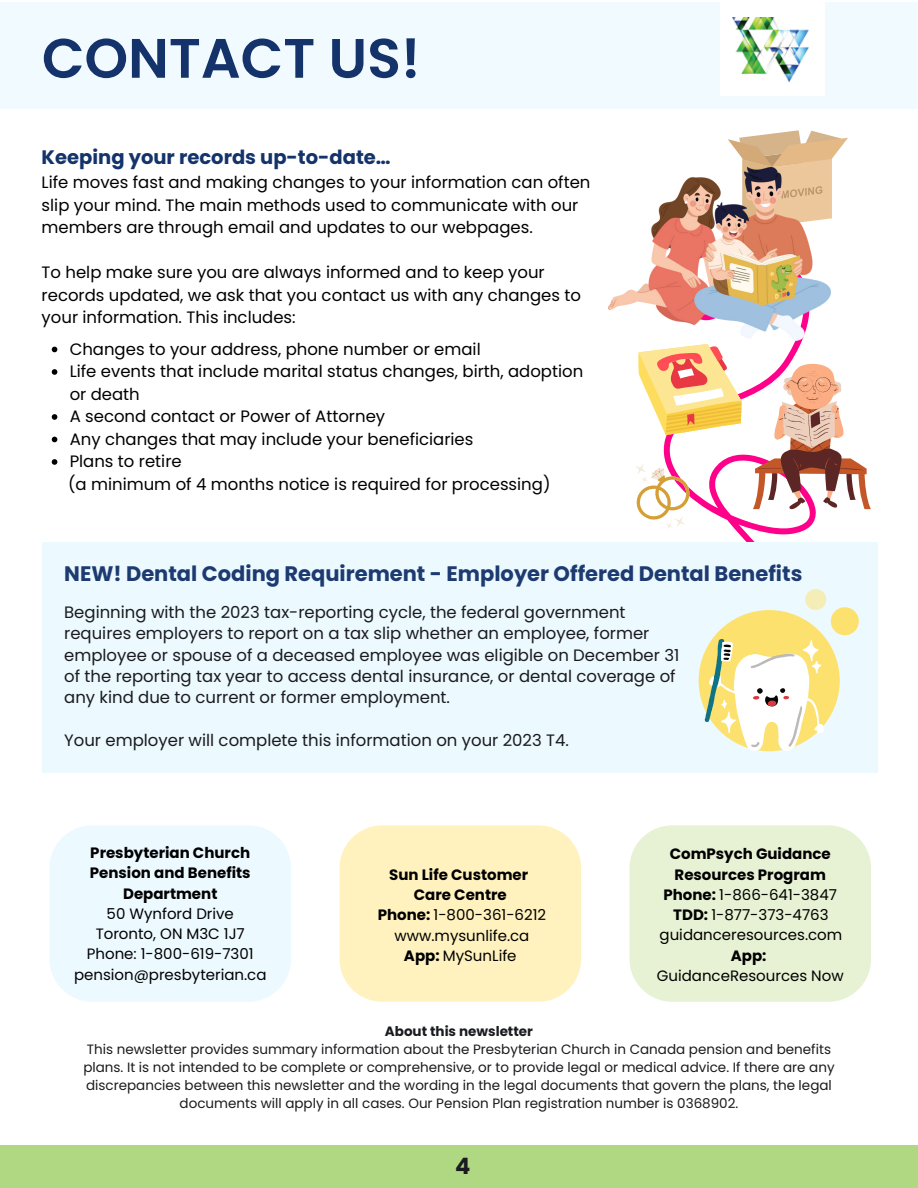
<style>
.page{position:relative;width:918px;height:1188px;background:#fff}
.page>*{position:absolute;margin:0;border:0;box-sizing:border-box;transform-origin:0 0}
.t1{font:600 55.5px "Poppins";color:#14336b}
.t2{font:700 22.5px "Poppins";color:#1a1b1e}
.t3{font:700 21px "Poppins";color:#1d3b71}
.t4{font:700 19.5px "Poppins";color:#14336b}
.t5{font:16.5px/22.5px "Poppins";color:#000}
.t6{font:16.5px/21.3px "Poppins";color:#1a1b1e}
.t7{font:15px/20.2px "Poppins";color:#000;text-align:center}
.t8{font:700 15px/20.2px "Poppins";color:#000;text-align:center}
.t9{font:13.5px/18px "Poppins";color:#1a1b1e;text-align:center}
.t10{font:700 13.5px "Poppins";color:#1a1b1e}
.s1{font-weight:700}
</style>
<div class="page">
<div style="left:0;top:1145px;width:918px;height:43px;background:#b0d782"></div>
<div style="left:50px;top:825px;width:241px;height:177px;background:#ecf9ff"></div>
<div style="left:340px;top:825px;width:241px;height:177px;background:#fff2be"></div>
<div style="left:629px;top:825px;width:242px;height:177px;background:#e7f1d3"></div>
<svg style="left:608px;top:306px;width:208px;height:236px"></svg>
<svg style="left:753px;top:362px;width:118px;height:148px"></svg>
<div style="left:42px;top:542px;width:835px;height:231px;background:#ecf9ff"></div>
<div style="left:699px;top:610px;width:141px;height:141px;background:#fce16f;border-radius:71px"></div>
<svg style="left:705px;top:639px;width:119px;height:112px"></svg>
<div style="left:831px;top:607px;width:28px;height:28px;background:#fce16f;border-radius:14px"></div>
<div style="left:805px;top:589px;width:21px;height:21px;background:#f4edb6;border-radius:11px"></div>
<div style="left:0;top:2px;width:918px;height:106px;background:#ecf9ff"></div>
<div style="left:720px;top:2px;width:104px;height:94px;background:#fff"></div>
<img style="left:733px;top:18px;width:76px;height:65px">
<svg style="left:728px;top:130px;width:120px;height:89px"></svg>
<img style="left:609px;top:168px;width:222px;height:173px">
<svg style="left:638px;top:344px;width:104px;height:91px"></svg>
<svg style="left:634px;top:463px;width:58px;height:66px"></svg>
<svg style="left:52px;top:347px;width:5px;height:5px"></svg>
<svg style="left:52px;top:369px;width:5px;height:6px"></svg>
<svg style="left:52px;top:414px;width:5px;height:6px"></svg>
<svg style="left:52px;top:437px;width:5px;height:5px"></svg>
<svg style="left:52px;top:459px;width:5px;height:6px"></svg>
<h1 class="t1" style="left:42px;top:26px;width:380px">CONTACT US!</h1>
<p class="t4" style="left:42px;top:146px;width:351px">Keeping your records up-to-date…</p>
<p class="t5" style="left:42px;top:171px;width:550px">Life moves fast and making changes to your information can often slip your mind. The main methods used to communicate with our members are through email and updates to our webpages.</p>
<p class="t5" style="left:42px;top:261px;width:541px">To help make sure you are always informed and to keep your records updated, we ask that you contact us with any changes to your information. This includes:</p>
<p class="t5" style="left:70px;top:338px;width:515px">Changes to your address, phone number or email<br>Life events that include marital status changes, birth, adoption or death<br>A second contact or Power of Attorney<br>Any changes that may include your beneficiaries<br>Plans to retire</p>
<p class="t5" style="left:68px;top:473px;width:484px">(a minimum of 4 months notice is required for processing)</p>
<p class="t3" style="left:64px;top:561px;width:740px">NEW! Dental Coding Requirement - Employer Offered Dental Benefits</p>
<p class="t6" style="left:64px;top:602px;width:617px">Beginning with the 2023 tax-reporting cycle, the federal government requires employers to report on a tax slip whether an employee, former employee or spouse of a deceased employee was eligible on December 31 of the reporting tax year to access dental insurance, or dental coverage of any kind due to current or former employment.</p>
<p class="t6" style="left:64px;top:730px;width:506px">Your employer will complete this information on your 2023 T4.</p>
<p class="t8" style="left:90px;top:843px;width:162px">Presbyterian Church<br>Pension and Benefits<br>Department</p>
<p class="t7" style="left:74px;top:903px;width:194px">50 Wynford Drive<br>Toronto, ON M3C 1J7<br>Phone: 1-800-619-7301 pension@presbyterian.ca</p>
<p class="t7" style="left:378px;top:864px;width:170px"><span class="s1">Sun Life Customer<br>Care Centre<br>Phone:</span> 1-800-361-6212 www.mysunlife.ca<br><span class="s1">App:</span> MySunLife</p>
<p class="t7" style="left:660px;top:844px;width:184px"><span class="s1">ComPsych Guidance<br>Resources Program<br>Phone:</span> 1-866-641-3847<br><span class="s1">TDD:</span> 1-877-373-4763 guidanceresources.com</p>
<p class="t8" style="left:731px;top:945px;width:37px">App:</p>
<p class="t7" style="left:657px;top:966px;width:188px">GuidanceResources Now</p>
<p class="t10" style="left:385px;top:1023px;width:150px">About this newsletter</p>
<p class="t9" style="left:83px;top:1040px;width:753px">This newsletter provides summary information about the Presbyterian Church in Canada pension and benefits plans. It is not intended to be complete or comprehensive, or to provide legal or medical advice. If there are any discrepancies between this newsletter and the wording in the legal documents that govern the plans, the legal documents will apply in all cases. Our Pension Plan registration number is 0368902.</p>
<h2 class="t2" style="left:455px;top:1153px;width:17px">4</h2>
</div>
